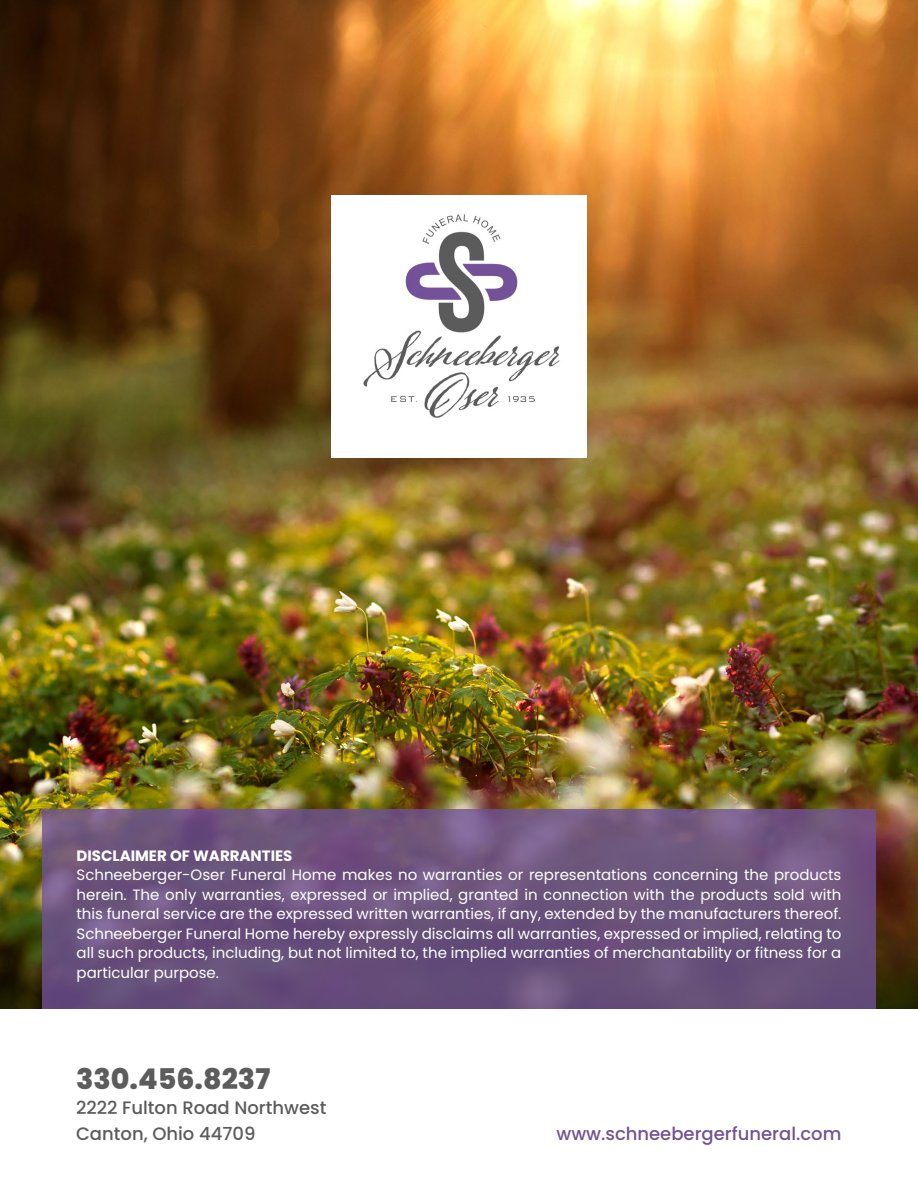
<style>
.page{position:relative;width:918px;height:1188px;background:#fff}
.page>*{position:absolute;margin:0;border:0;box-sizing:border-box;transform-origin:0 0}
.t1{font:800 28.5px "Poppins";color:#5c5c5c}
.t2{font:500 18px/25.5px "Poppins";color:#5c5c5c}
.t3{font:500 18px "Poppins";color:#705395}
.t4{font:15px/19.5px "Poppins";color:#fff;text-align:justify}
.t5{font:700 15px "Poppins";color:#fff}
</style>
<div class="page">
<img style="left:0;top:0;width:918px;height:1009px">
<svg style="left:42px;top:809px;width:834px;height:200px;background:#6b527d"></svg>
<img style="left:331px;top:196px;width:256px;height:261px">
<p class="t5" style="left:77px;top:847px;width:218px">DISCLAIMER OF WARRANTIES</p>
<p class="t4" style="left:77px;top:866px;width:766px">Schneeberger-Oser Funeral Home makes no warranties or representations concerning the products herein. The only warranties, expressed or implied, granted in connection with the products sold with this funeral service are the expressed written warranties, if any, extended by the manufacturers thereof.<br>Schneeberger Funeral Home hereby expressly disclaims all warranties, expressed or implied, relating to all such products, including, but not limited to, the implied warranties of merchantability or fitness for a particular purpose.</p>
<h1 class="t1" style="left:76px;top:1062px;width:196px">330.456.8237</h1>
<p class="t2" style="left:76px;top:1095px;width:252px">2222 Fulton Road Northwest<br>Canton, Ohio 44709</p>
<p class="t3" style="left:557px;top:1123px;width:286px">www.schneebergerfuneral.com</p>
</div>
